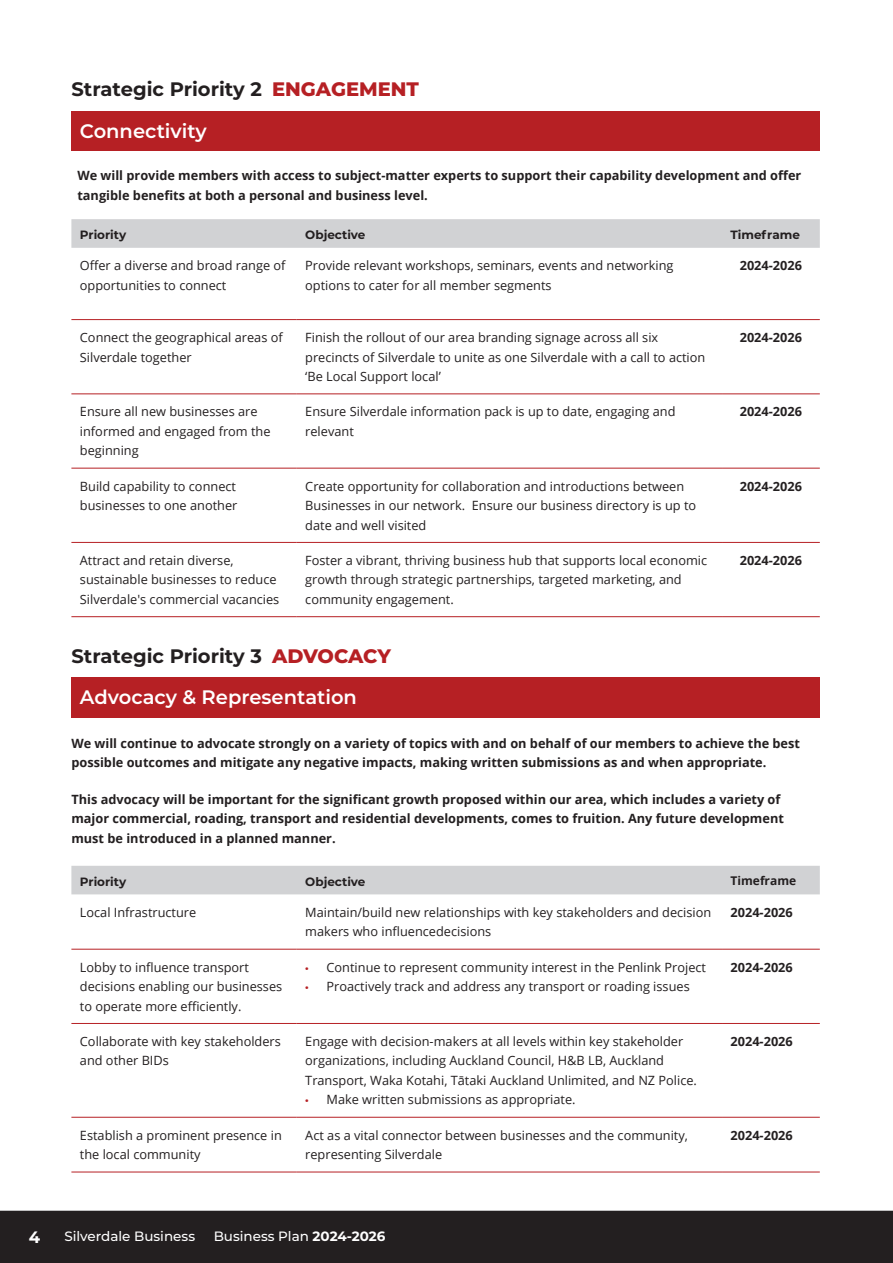
<style>
.page{position:relative;width:893px;height:1263px;background:#fff}
.page>*{position:absolute;margin:0;border:0;box-sizing:border-box;transform-origin:0 0}
.Heading{font:700 19.5px "Montserrat";color:#231f20}
.Heading_table{font:600 19.5px "Montserrat";color:#fff}
.t1{font:700 16.5px "Montserrat";color:#fff}
.t2{font:500 13.5px "Montserrat";color:#fff}
.Body{font:12.75px/19.5px "Open Sans";color:#231f20}
.Body-2{font:700 12.75px/19.5px "Open Sans";color:#231f20}
.suhead_table{font:700 12px "Montserrat";color:#231f20}
.suhead_table-2{font:700 12px "Open Sans";color:#231f20}
.s1{font-weight:800;color:#b62024}
.s2{font-family:"Myriad Pro";color:#b62024}
.s3{color:#231f20}
.s4{font-weight:700}
</style>
<div class="page">
<div style="left:71px;top:111px;width:749px;height:40px;background:#b62024"></div>
<div style="left:71px;top:219px;width:749px;height:29px;background:#d1d2d4"></div>
<hr style="left:71px;top:319px;width:226px;height:1px;background:#b62024">
<hr style="left:297px;top:319px;width:425px;height:1px;background:#b62024">
<hr style="left:71px;top:393px;width:226px;height:1px;background:#b62024">
<hr style="left:297px;top:393px;width:425px;height:1px;background:#b62024">
<hr style="left:71px;top:468px;width:226px;height:1px;background:#b62024">
<hr style="left:297px;top:468px;width:425px;height:1px;background:#b62024">
<hr style="left:71px;top:542px;width:226px;height:1px;background:#b62024">
<hr style="left:297px;top:542px;width:425px;height:1px;background:#b62024">
<hr style="left:71px;top:616px;width:226px;height:1px;background:#b62024">
<hr style="left:297px;top:616px;width:425px;height:1px;background:#b62024">
<hr style="left:722px;top:616px;width:98px;height:1px;background:#b62024">
<hr style="left:722px;top:393px;width:98px;height:1px;background:#b62024">
<hr style="left:722px;top:468px;width:98px;height:1px;background:#b62024">
<hr style="left:722px;top:542px;width:98px;height:1px;background:#b62024">
<hr style="left:722px;top:319px;width:98px;height:1px;background:#b62024">
<div style="left:71px;top:677px;width:749px;height:40px;background:#b62024"></div>
<div style="left:71px;top:866px;width:749px;height:28px;background:#d1d2d4"></div>
<hr style="left:71px;top:1023px;width:226px;height:1px;background:#b62024">
<hr style="left:297px;top:1023px;width:425px;height:1px;background:#b62024">
<hr style="left:722px;top:1023px;width:98px;height:1px;background:#b62024">
<hr style="left:71px;top:1117px;width:226px;height:1px;background:#b62024">
<hr style="left:297px;top:1117px;width:425px;height:1px;background:#b62024">
<hr style="left:722px;top:1117px;width:98px;height:1px;background:#b62024">
<hr style="left:71px;top:1171px;width:226px;height:1px;background:#b62024">
<hr style="left:297px;top:1171px;width:425px;height:1px;background:#b62024">
<hr style="left:722px;top:1171px;width:98px;height:1px;background:#b62024">
<hr style="left:71px;top:949px;width:226px;height:1px;background:#b62024">
<hr style="left:297px;top:949px;width:425px;height:1px;background:#b62024">
<hr style="left:722px;top:949px;width:98px;height:1px;background:#b62024">
<div style="left:0;top:1210px;width:893px;height:53px;background:#231f20"></div>
<p class="Heading" style="left:71px;top:76px;width:349px">Strategic Priority 2 <span class="s1">ENGAGEMENT</span></p>
<p class="Heading_table" style="left:80px;top:118px;width:128px">Connectivity</p>
<p class="Body-2" style="left:77px;top:166px;width:725px">We will provide members with access to subject-matter experts to support their capability development and offer tangible benefits at both a personal and business level.</p>
<p class="suhead_table" style="left:80px;top:226px;width:48px">Priority</p>
<p class="suhead_table" style="left:305px;top:226px;width:62px">Objective</p>
<p class="suhead_table" style="left:730px;top:226px;width:71px">Timeframe</p>
<p class="Body" style="left:80px;top:256px;width:207px">Offer a diverse and broad range of opportunities to connect</p>
<p class="Body" style="left:305px;top:256px;width:370px">Provide relevant workshops, seminars, events and networking options to cater for all member segments</p>
<p class="Body-2" style="left:740px;top:256px;width:64px">2024-2026</p>
<p class="Body" style="left:80px;top:327px;width:204px">Connect the geographical areas of<br>Silverdale together</p>
<p class="Body" style="left:305px;top:327px;width:402px">Finish the rollout of our area branding signage across all six precincts of Silverdale to unite as one Silverdale with a call to action ‘Be Local Support local’</p>
<p class="Body-2" style="left:740px;top:327px;width:64px">2024-2026</p>
<p class="Body" style="left:80px;top:402px;width:192px">Ensure all new businesses are informed and engaged from the beginning</p>
<p class="Body" style="left:305px;top:402px;width:372px">Ensure Silverdale information pack is up to date, engaging and relevant</p>
<p class="Body-2" style="left:740px;top:402px;width:64px">2024-2026</p>
<p class="Body" style="left:80px;top:476px;width:159px">Build capability to connect businesses to one another</p>
<p class="Body" style="left:305px;top:476px;width:392px">Create opportunity for collaboration and introductions between<br>Businesses in our network. Ensure our business directory is up to date and well visited</p>
<p class="Body-2" style="left:740px;top:476px;width:64px">2024-2026</p>
<p class="Body" style="left:80px;top:550px;width:201px">Attract and retain diverse, sustainable businesses to reduce<br>Silverdale's commercial vacancies</p>
<p class="Body" style="left:305px;top:550px;width:403px">Foster a vibrant, thriving business hub that supports local economic growth through strategic partnerships, targeted marketing, and community engagement.</p>
<p class="Body-2" style="left:740px;top:550px;width:64px">2024-2026</p>
<p class="Heading" style="left:71px;top:642px;width:321px">Strategic Priority 3 <span class="s1">ADVOCACY</span></p>
<p class="Heading_table" style="left:80px;top:684px;width:279px">Advocacy &amp; Representation</p>
<p class="Body-2" style="left:71px;top:733px;width:730px">We will continue to advocate strongly on a variety of topics with and on behalf of our members to achieve the best possible outcomes and mitigate any negative impacts, making written submissions as and when appropriate.</p>
<p class="Body-2" style="left:71px;top:789px;width:714px">This advocacy will be important for the significant growth proposed within our area, which includes a variety of major commercial, roading, transport and residential developments, comes to fruition. Any future development must be introduced in a planned manner.</p>
<p class="suhead_table" style="left:80px;top:873px;width:48px">Priority</p>
<p class="suhead_table" style="left:305px;top:873px;width:62px">Objective</p>
<p class="suhead_table-2" style="left:730px;top:872px;width:67px">Timeframe</p>
<p class="Body" style="left:80px;top:902px;width:118px">Local Infrastructure</p>
<p class="Body" style="left:305px;top:902px;width:408px">Maintain/build new relationships with key stakeholders and decision makers who influencedecisions</p>
<p class="Body-2" style="left:730px;top:902px;width:64px">2024-2026</p>
<p class="Body" style="left:80px;top:957px;width:204px">Lobby to influence transport decisions enabling our businesses to operate more efficiently.</p>
<p class="Body" style="left:305px;top:957px;width:402px"><span class="s2">•</span> Continue to represent community interest in the Penlink Project</p>
<p class="Body-2" style="left:730px;top:957px;width:64px">2024-2026</p>
<p class="Body" style="left:305px;top:976px;width:386px"><span class="s2">•</span> Proactively track and address any transport or roading issues</p>
<p class="Body" style="left:80px;top:1031px;width:202px">Collaborate with key stakeholders and other BIDs</p>
<p class="Body" style="left:305px;top:1031px;width:393px">Engage with decision-makers at all levels within key stakeholder organizations, including Auckland Council, H&amp;B LB, Auckland<br>Transport, Waka Kotahi, Tātaki Auckland Unlimited, and NZ Police.</p>
<p class="Body" style="left:305px;top:1090px;width:272px"><span class="s2">•</span> Make written submissions as appropriate.</p>
<p class="Body-2" style="left:730px;top:1031px;width:64px">2024-2026</p>
<p class="Body" style="left:80px;top:1125px;width:203px">Establish a prominent presence in the local community</p>
<p class="Body" style="left:305px;top:1125px;width:384px">Act as a vital connector between businesses and the community, representing Silverdale</p>
<p class="Body-2" style="left:730px;top:1125px;width:64px">2024-2026</p>
<p class="t1" style="left:29px;top:1226px;width:13px">4</p>
<p class="t2" style="left:64px;top:1227px;width:323px">Silverdale Business <span class="s3">|</span> Business Plan <span class="s4">2024-2026</span></p>
</div>
